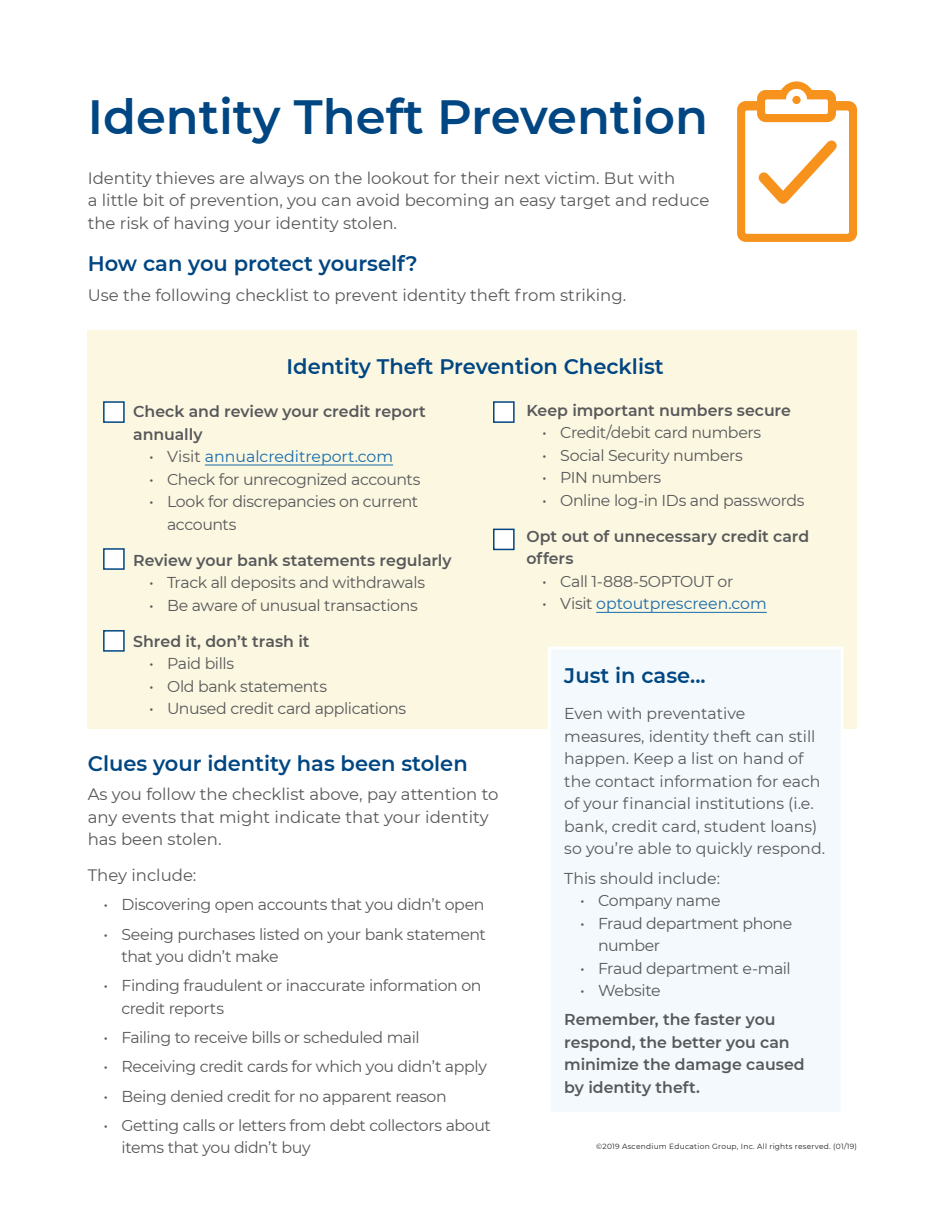
<style>
.page{position:relative;width:945px;height:1215px;background:#fff}
.page>*{position:absolute;margin:0;border:0;box-sizing:border-box;transform-origin:0 0}
.t1{font:600 48px "Montserrat";color:#004682}
.Paragraph{font:600 21px "Montserrat";color:#004682}
.Paragraph-2{font:16.5px/22.5px "Montserrat";color:#57585a}
.Paragraph-3{font:15.75px/22.5px "Montserrat";letter-spacing:-.025em;color:#57585a}
.Paragraph-4{font:600 15.75px/22.5px "Montserrat";color:#57585a}
.Paragraph-5{font:15.75px/22.5px "Montserrat";color:#57585a}
.t2{font:15.75px "Montserrat";color:#156cac}
.t3{font:7.5px "Montserrat";letter-spacing:.03em;color:#231f20}
.s1{color:#57585a}
</style>
<div class="page">
<div style="left:88px;top:330px;width:769px;height:398px;background:#fcf7e1"></div>
<hr style="left:205px;top:465px;width:188px;height:1px;background:#156cac">
<hr style="left:596px;top:612px;width:171px;height:1px;background:#156cac">
<div style="left:103px;top:401px;width:22px;height:22px;background:#fff;border:2px solid #004682"></div>
<div style="left:103px;top:548px;width:22px;height:22px;background:#fff;border:2px solid #004682"></div>
<div style="left:103px;top:630px;width:22px;height:22px;background:#fff;border:2px solid #004682"></div>
<div style="left:493px;top:401px;width:22px;height:22px;background:#fff;border:2px solid #004682"></div>
<div style="left:493px;top:529px;width:22px;height:21px;background:#fff;border:2px solid #004682"></div>
<svg style="left:737px;top:81px;width:120px;height:161px"></svg>
<div style="left:549px;top:648px;width:293px;height:466px;background:#f3f9fc"></div>
<div style="left:548px;top:646px;width:296px;height:469px;border:3px solid #fff"></div>
<p class="t1" style="left:88px;top:83px;width:622px">Identity Theft Prevention</p>
<p class="Paragraph-2" style="left:88px;top:166px;width:623px">Identity thieves are always on the lookout for their next victim. But with<br>a little bit of prevention, you can avoid becoming an easy target and reduce the risk of having your identity stolen.</p>
<p class="Paragraph" style="left:88px;top:249px;width:331px">How can you protect yourself?</p>
<p class="Paragraph-2" style="left:88px;top:283px;width:540px">Use the following checklist to prevent identity theft from striking.</p>
<p class="Paragraph" style="left:287px;top:351px;width:379px">Identity Theft Prevention Checklist</p>
<p class="Paragraph-4" style="left:133px;top:399px;width:294px">Check and review your credit report annually</p>
<p class="t2" style="left:149px;top:446px;width:246px"><span class="s1">• Visit</span> annualcreditreport.com</p>
<p class="Paragraph-3" style="left:149px;top:467px;width:273px">• Check for unrecognized accounts</p>
<p class="Paragraph-3" style="left:167px;top:490px;width:253px;text-indent:-18px">• Look for discrepancies on current accounts</p>
<p class="Paragraph-4" style="left:133px;top:548px;width:320px">Review your bank statements regularly</p>
<p class="Paragraph-3" style="left:149px;top:571px;width:278px">• Track all deposits and withdrawals</p>
<p class="Paragraph-3" style="left:149px;top:593px;width:270px">• Be aware of unusual transactions</p>
<p class="Paragraph-4" style="left:133px;top:629px;width:178px">Shred it, don’t trash it</p>
<p class="Paragraph-3" style="left:149px;top:652px;width:86px">• Paid bills</p>
<p class="Paragraph-3" style="left:149px;top:674px;width:180px">• Old bank statements</p>
<p class="Paragraph-3" style="left:149px;top:697px;width:259px">• Unused credit card applications</p>
<p class="Paragraph-4" style="left:526px;top:398px;width:266px">Keep important numbers secure</p>
<p class="Paragraph-3" style="left:542px;top:421px;width:220px">• Credit/debit card numbers</p>
<p class="Paragraph-3" style="left:542px;top:443px;width:202px">• Social Security numbers</p>
<p class="Paragraph-3" style="left:542px;top:466px;width:120px">• PIN numbers</p>
<p class="Paragraph-3" style="left:542px;top:488px;width:264px">• Online log-in IDs and passwords</p>
<p class="Paragraph-4" style="left:526px;top:524px;width:284px">Opt out of unnecessary credit card offers</p>
<p class="Paragraph-3" style="left:542px;top:569px;width:193px">• Call 1-888-5OPTOUT or</p>
<p class="t2" style="left:542px;top:593px;width:226px"><span class="s1">• Visit</span> optoutprescreen.com</p>
<p class="Paragraph" style="left:564px;top:661px;width:143px">Just in case...</p>
<p class="Paragraph-5" style="left:564px;top:702px;width:262px">Even with preventative measures, identity theft can still happen. Keep a list on hand of the contact information for each of your financial institutions (i.e. bank, credit card, student loans) so you’re able to quickly respond.</p>
<p class="Paragraph-5" style="left:564px;top:866px;width:157px">This should include:</p>
<p class="Paragraph-3" style="left:580px;top:889px;width:142px">• Company name</p>
<p class="Paragraph-3" style="left:598px;top:911px;width:196px;text-indent:-18px">• Fraud department phone number</p>
<p class="Paragraph-3" style="left:580px;top:956px;width:212px">• Fraud department e-mail</p>
<p class="Paragraph-3" style="left:580px;top:979px;width:82px">• Website</p>
<p class="Paragraph-4" style="left:564px;top:1008px;width:242px">Remember, the faster you respond, the better you can minimize the damage caused by identity theft.</p>
<p class="Paragraph" style="left:88px;top:748px;width:381px">Clues your identity has been stolen</p>
<p class="Paragraph-2" style="left:88px;top:782px;width:412px">As you follow the checklist above, pay attention to any events that might indicate that your identity has been stolen.</p>
<p class="Paragraph-2" style="left:88px;top:863px;width:110px">They include:</p>
<p class="Paragraph-3" style="left:104px;top:893px;width:382px">• Discovering open accounts that you didn’t open</p>
<p class="Paragraph-3" style="left:122px;top:922px;width:366px;text-indent:-18px">• Seeing purchases listed on your bank statement that you didn’t make</p>
<p class="Paragraph-3" style="left:122px;top:974px;width:362px;text-indent:-18px">• Finding fraudulent or inaccurate information on credit reports</p>
<p class="Paragraph-3" style="left:104px;top:1026px;width:318px">• Failing to receive bills or scheduled mail</p>
<p class="Paragraph-3" style="left:104px;top:1055px;width:385px">• Receiving credit cards for which you didn’t apply</p>
<p class="Paragraph-3" style="left:104px;top:1084px;width:345px">• Being denied credit for no apparent reason</p>
<p class="Paragraph-3" style="left:122px;top:1113px;width:371px;text-indent:-18px">• Getting calls or letters from debt collectors about items that you didn’t buy</p>
<p class="t3" style="left:596px;top:1142px;width:262px">©2019 Ascendium Education Group, Inc. All rights reserved. (01/19)</p>
</div>
